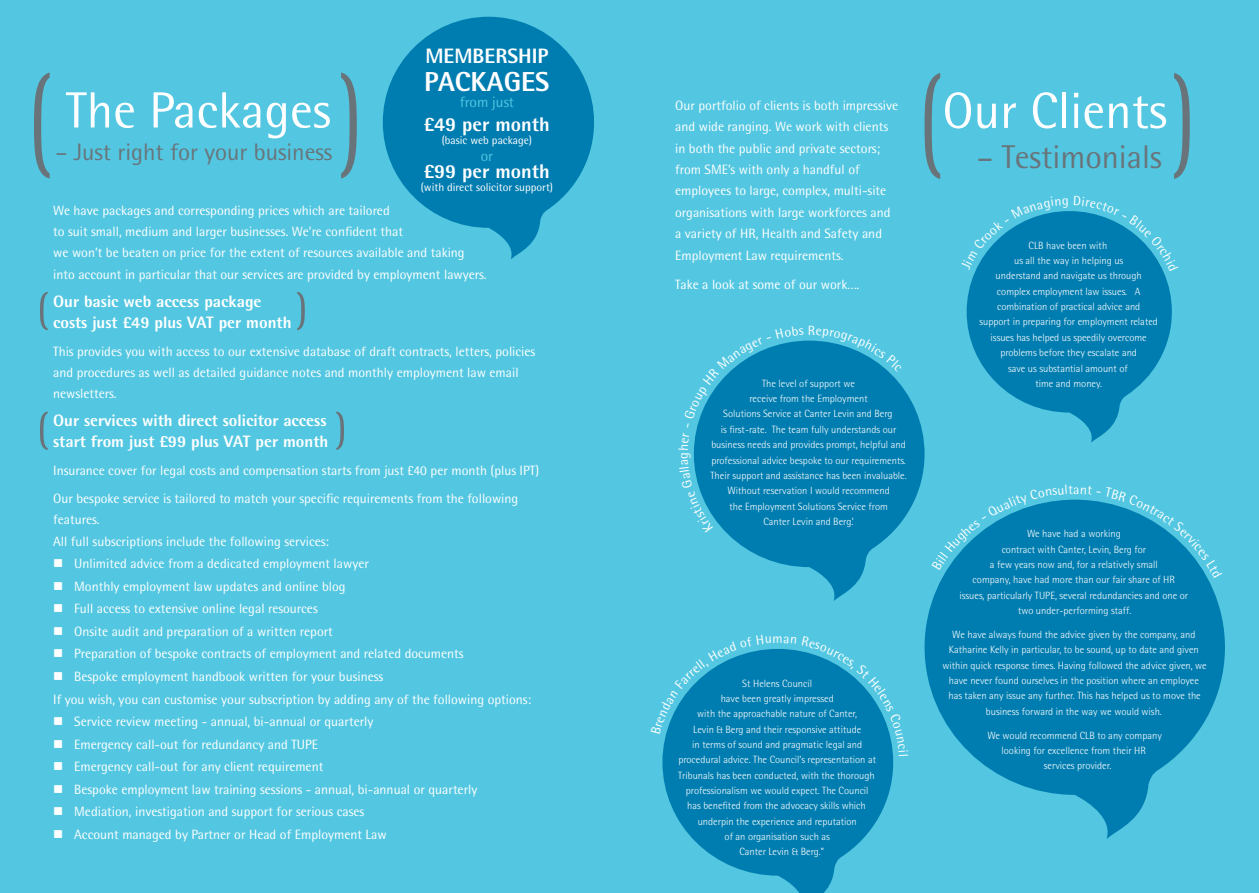
<style>
.page{position:relative;width:1259px;height:893px;background:#fff}
.page>*{position:absolute;margin:0;border:0;box-sizing:border-box;transform-origin:0 0}
.t1{font:50.85px "Agfa Rotis Semisans";color:#fff}
.t2{font:32.85px "Agfa Rotis Semisans";color:#69747a}
.t3{font:800 27.45px "Agfa Rotis Semisans";color:#fff}
.t4{font:23.85px "Agfa Rotis Semisans";color:#69747a}
.t5{font:800 20.85px "Agfa Rotis Semisans";color:#fff}
.t6{font:800 19.8px "Agfa Rotis Semisans";color:#fff}
.t7{font:800 16.5px/21.3px "Agfa Rotis Semisans";color:#fff}
.t8{font:15px "Agfa Rotis Semisans";color:#53c7e1}
.t9{font:13.5px/21.3px "Agfa Rotis Semisans";color:#fff}
.t10{font:11.4px "Agfa Rotis Semisans";color:#fff}
.t11{font:300 10.5px/15.3px "Agfa Rotis Semisans";color:#fff;text-align:center}
</style>
<div class="page">
<div style="left:0;top:0;width:629px;height:893px;background:#53c7e1"></div>
<svg style="left:34px;top:72px;width:16px;height:107px"></svg>
<svg style="left:341px;top:72px;width:16px;height:107px"></svg>
<svg style="left:40px;top:292px;width:8px;height:38px"></svg>
<svg style="left:297px;top:292px;width:8px;height:38px"></svg>
<svg style="left:40px;top:411px;width:8px;height:39px"></svg>
<svg style="left:336px;top:411px;width:8px;height:39px"></svg>
<svg style="left:383px;top:17px;width:211px;height:242px;fill:#007db0"></svg>
<div style="left:629px;top:0;width:630px;height:893px;background:#53c7e1"></div>
<svg style="left:924px;top:73px;width:16px;height:106px"></svg>
<svg style="left:1174px;top:73px;width:15px;height:104px"></svg>
<svg style="left:933px;top:578px;width:292px;height:261px;fill:#007db0"></svg>
<svg style="left:662px;top:650px;width:231px;height:243px;fill:#007db0"></svg>
<div style="left:670px;top:306px;width:280px;height:310px;background:#53c7e1"></div>
<svg style="left:726px;top:341px;width:198px;height:260px;fill:#007db0"></svg>
<svg style="left:966px;top:211px;width:206px;height:232px;fill:#007db0"></svg>
<svg style="left:942px;top:499px;width:265px;height:79px"></svg>
<svg style="left:662px;top:649px;width:134px;height:85px"></svg>
<svg style="left:802px;top:650px;width:91px;height:106px"></svg>
<svg style="left:693px;top:340px;width:110px;height:192px"></svg>
<svg style="left:809px;top:340px;width:93px;height:32px"></svg>
<svg style="left:966px;top:211px;width:102px;height:59px"></svg>
<svg style="left:1074px;top:211px;width:98px;height:60px"></svg>
<h1 class="t1" style="left:66px;top:80px;width:266px">The Packages</h1>
<h3 class="t4" style="left:56px;top:138px;width:278px">– Just right for your business</h3>
<h3 class="t5" style="left:425px;top:43px;width:72px">Membersh</h3>
<h3 class="t5" style="left:532px;top:43px;width:16px">ip</h3>
<h3 class="t3" style="left:424px;top:64px;width:31px">Packages</h3>
<h3 class="t8" style="left:460px;top:93px;width:56px">from just</h3>
<h3 class="t6" style="left:424px;top:112px;width:127px">£49 per month</h3>
<p class="t10" style="left:442px;top:134px;width:92px">(basic web package)</p>
<h3 class="t8" style="left:481px;top:147px;width:14px">or</h3>
<h3 class="t6" style="left:424px;top:158px;width:127px">£99 per month</h3>
<p class="t10" style="left:421px;top:180px;width:134px">(with direct solicitor support)</p>
<p class="t9" style="left:53px;top:199px;width:435px">We have packages and corresponding prices which are tailored<br>to suit small, medium and larger businesses. We’re confident that<br>we won’t be beaten on price for the extent of resources available and taking into account in particular that our services are provided by employment lawyers.</p>
<h3 class="t7" style="left:53px;top:290px;width:240px">Our basic web access package costs just £49 plus VAT per month</h3>
<p class="t9" style="left:53px;top:340px;width:484px">This provides you with access to our extensive database of draft contracts, letters, policies and procedures as well as detailed guidance notes and monthly employment law email newsletters.</p>
<h3 class="t7" style="left:53px;top:409px;width:277px">Our services with direct solicitor access start from just £99 plus VAT per month</h3>
<p class="t9" style="left:53px;top:457px;width:487px;line-height:27.8px">Insurance cover for legal costs and compensation starts from just £40 per month (plus IPT)<br>Our bespoke service is tailored to match your specific requirements from the following</p>
<p class="t9" style="left:53px;top:509px;width:277px">features.<br>All full subscriptions include the following services:</p>
<p class="t9" style="left:53px;top:553px;width:317px">■ Unlimited advice from a dedicated employment lawyer</p>
<p class="t9" style="left:53px;top:575px;width:294px">■ Monthly employment law updates and online blog</p>
<p class="t9" style="left:53px;top:598px;width:266px">■ Full access to extensive online legal resources</p>
<p class="t9" style="left:53px;top:620px;width:281px">■ Onsite audit and preparation of a written report</p>
<p class="t9" style="left:53px;top:643px;width:412px">■ Preparation of bespoke contracts of employment and related documents</p>
<p class="t9" style="left:53px;top:665px;width:479px;line-height:22.5px">■ Bespoke employment handbook written for your business<br>If you wish, you can customise your subscription by adding any of the following options:</p>
<p class="t9" style="left:53px;top:711px;width:322px">■ Service review meeting - annual, bi-annual or quarterly</p>
<p class="t9" style="left:53px;top:733px;width:266px">■ Emergency call-out for redundancy and TUPE</p>
<p class="t9" style="left:53px;top:756px;width:272px">■ Emergency call-out for any client requirement</p>
<p class="t9" style="left:53px;top:778px;width:426px">■ Bespoke employment law training sessions - annual, bi-annual or quarterly</p>
<p class="t9" style="left:53px;top:801px;width:312px">■ Mediation, investigation and support for serious cases</p>
<p class="t9" style="left:53px;top:824px;width:335px">■ Account managed by Partner or Head of Employment Law</p>
<p class="t9" style="left:675px;top:95px;width:224px">Our portfolio of clients is both impressive and wide ranging. We work with clients in both the public and private sectors; from SME’s with only a handful of employees to large, complex, multi-site organisations with large workforces and a variety of HR, Health and Safety and Employment Law requirements.</p>
<p class="t9" style="left:675px;top:274px;width:186px">Take a look at some of our work….</p>
<p class="t11" style="left:710px;top:376px;width:198px">The level of support we<br>receive from the Employment<br>Solutions Service at Canter Levin and Berg<br>is first-rate. The team fully understands our business needs and provides prompt, helpful and professional advice bespoke to our requirements.<br>Their support and assistance has been invaluable.<br>Without reservation I would recommend<br>the Employment Solutions Service from</p>
<p class="t11" style="left:763px;top:514px;width:92px">Canter Levin and Berg.’</p>
<p class="t11" style="left:742px;top:675px;width:71px">St Helens Council</p>
<p class="t11" style="left:720px;top:691px;width:115px">have been greatly impressed</p>
<p class="t11" style="left:697px;top:706px;width:161px">with the approachable nature of Canter,</p>
<p class="t11" style="left:693px;top:721px;width:169px">Levin &amp; Berg and their responsive attitude</p>
<p class="t11" style="left:692px;top:737px;width:171px">in terms of sound and pragmatic legal and</p>
<p class="t11" style="left:678px;top:752px;width:199px">procedural advice. The Council’s representation at</p>
<p class="t11" style="left:678px;top:767px;width:198px">Tribunals has been conducted, with the thorough</p>
<p class="t11" style="left:686px;top:783px;width:184px">professionalism we would expect. The Council</p>
<p class="t11" style="left:687px;top:798px;width:180px">has benefited from the advocacy skills which</p>
<p class="t11" style="left:697px;top:813px;width:161px">underpin the experience and reputation</p>
<p class="t11" style="left:724px;top:829px;width:107px">of an organisation such as</p>
<p class="t11" style="left:739px;top:844px;width:86px">Canter Levin &amp; Berg.”</p>
<h1 class="t1" style="left:942px;top:81px;width:226px">Our Clients</h1>
<h2 class="t2" style="left:977px;top:137px;width:186px">– Testimonials</h2>
<p class="t11" style="left:979px;top:237px;width:180px">CLB have been with<br>us all the way in helping us<br>understand and navigate us through complex employment law issues. A combination of practical advice and<br>support in preparing for employment related issues has helped us speedily overcome problems before they escalate and<br>save us substantial amount of<br>time and money.</p>
<p class="t11" style="left:959px;top:526px;width:230px">We have had a working<br>contract with Canter, Levin, Berg for<br>a few years now and, for a relatively small<br>company, have had more than our fair share of HR issues, particularly TUPE, several redundancies and one or two under-performing staff.</p>
<p class="t11" style="left:942px;top:627px;width:266px">We have always found the advice given by the company, and Katharine Kelly in particular, to be sound, up to date and given within quick response times. Having followed the advice given, we have never found ourselves in the position where an employee has taken any issue any further. This has helped us to move the business forward in the way we would wish.</p>
<p class="t11" style="left:987px;top:727px;width:176px">We would recommend CLB to any company looking for excellence from their HR services provider.</p>
</div>
